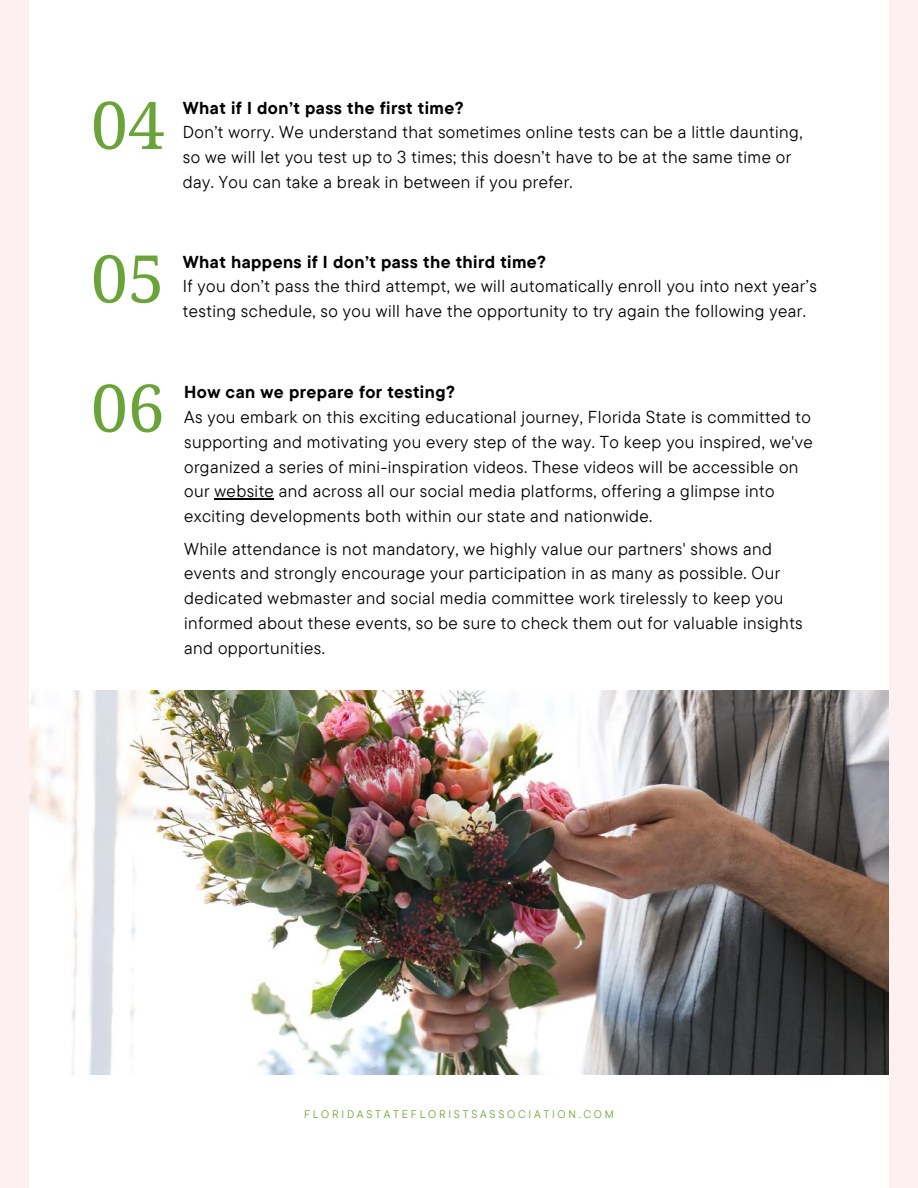
<style>
.page{position:relative;width:918px;height:1188px;background:#fcf0f0}
.page>*{position:absolute;margin:0;border:0;box-sizing:border-box;transform-origin:0 0}
.t1{font:65.85px "Droid Serif";color:#6aa438}
.t2{font:17.25px/24.8px "TT Commons Pro";letter-spacing:.025em;color:#000}
.t3{font:700 17.25px "TT Commons Pro";letter-spacing:.025em;color:#000}
.t4{font:10.95px "TT Commons Pro";letter-spacing:.25em;color:#6aa438}
</style>
<div class="page">
<div style="left:29px;top:0;width:860px;height:1188px;background:#fff"></div>
<img style="left:29px;top:691px;width:860px;height:383px">
<hr style="left:215px;top:498px;width:59px;height:2px;background:#000">
<h1 class="t1" style="left:91px;top:88px;width:75px">04</h1>
<p class="t3" style="left:183px;top:96px;width:282px">What if I don’t pass the first time?</p>
<p class="t2" style="left:183px;top:119px;width:621px">Don’t worry. We understand that sometimes online tests can be a little daunting, so we will let you test up to 3 times; this doesn’t have to be at the same time or day. You can take a break in between if you prefer.</p>
<h1 class="t1" style="left:91px;top:241px;width:75px">05</h1>
<p class="t3" style="left:183px;top:250px;width:365px">What happens if I don’t pass the third time?</p>
<p class="t2" style="left:183px;top:274px;width:636px">If you don’t pass the third attempt, we will automatically enroll you into next year’s testing schedule, so you will have the opportunity to try again the following year.</p>
<h1 class="t1" style="left:91px;top:371px;width:75px">06</h1>
<p class="t3" style="left:184px;top:381px;width:272px">How can we prepare for testing?</p>
<p class="t2" style="left:184px;top:404px;width:630px">As you embark on this exciting educational journey, Florida State is committed to supporting and motivating you every step of the way. To keep you inspired, we've organized a series of mini-inspiration videos. These videos will be accessible on our website and across all our social media platforms, offering a glimpse into exciting developments both within our state and nationwide.</p>
<p class="t2" style="left:184px;top:536px;width:620px">While attendance is not mandatory, we highly value our partners' shows and events and strongly encourage your participation in as many as possible. Our dedicated webmaster and social media committee work tirelessly to keep you informed about these events, so be sure to check them out for valuable insights and opportunities.</p>
<p class="t4" style="left:304px;top:1107px;width:311px">FLORIDASTATEFLORISTSASSOCIATION.COM</p>
</div>
